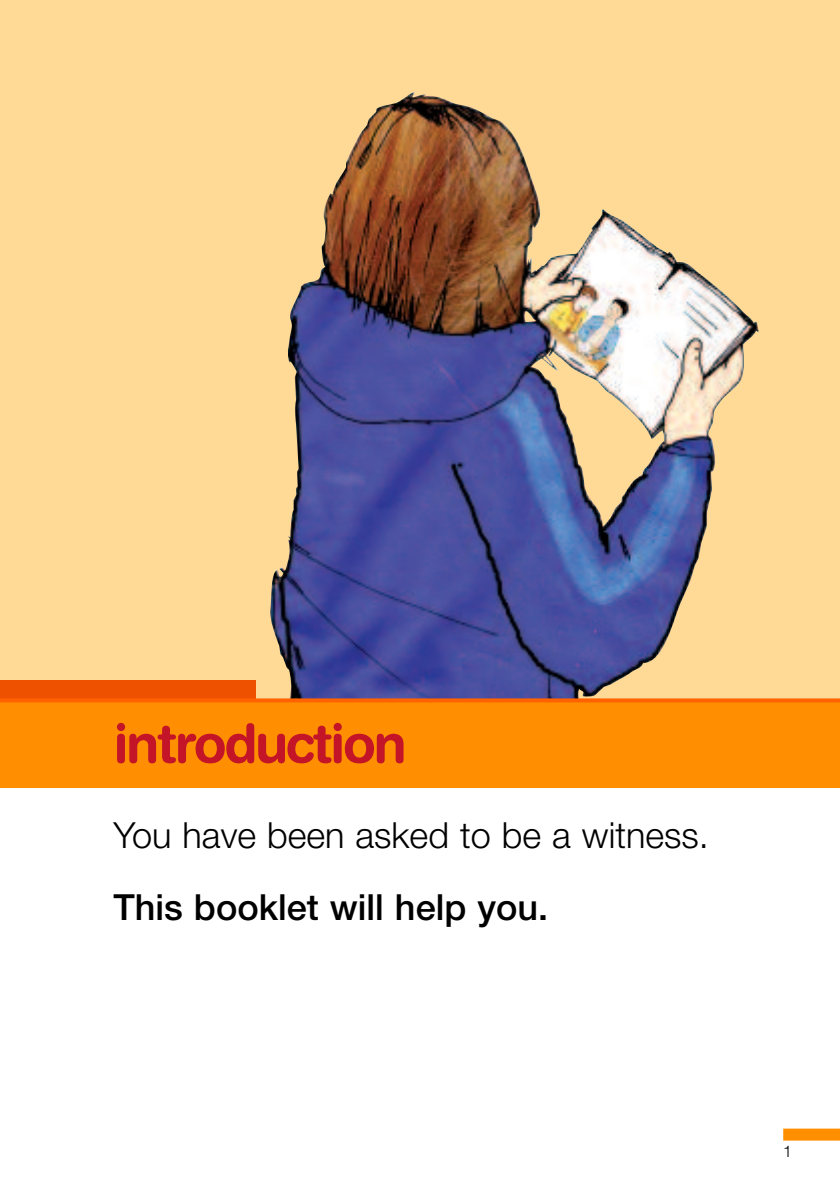
<style>
.page{position:relative;width:840px;height:1191px;background:#fff}
.page>*{position:absolute;margin:0;border:0;box-sizing:border-box;transform-origin:0 0}
.t1{font:700 54px "Helvetica Rounded";letter-spacing:-.045em;color:#c41427}
.t2{font:300 36px "Helvetica Neue";color:#000}
.t3{font:500 36px "Helvetica Neue";color:#000}
.t4{font:300 16px "Helvetica Neue";color:#000}
</style>
<div class="page">
<div style="left:0;top:0;width:839px;height:723px;background:#ffd996"></div>
<img style="left:270px;top:92px;width:488px;height:606px">
<div style="left:782px;top:1128px;width:57px;height:12px;background:#ff8f00"></div>
<div style="left:0;top:700px;width:839px;height:88px;background:#ff8f00"></div>
<div style="left:0;top:680px;width:255px;height:20px;background:#ee5100"></div>
<svg style="left:0;top:698px;width:839px;height:4px;background:#f7640a"></svg>
<h1 class="t1" style="left:113px;top:724px;width:294px">introduction</h1>
<p class="t2" style="left:113px;top:822px;width:596px">You have been asked to be a witness.</p>
<p class="t3" style="left:113px;top:894px;width:436px">This booklet will help you.</p>
<p class="t4" style="left:782px;top:1146px;width:10px">1</p>
</div>
